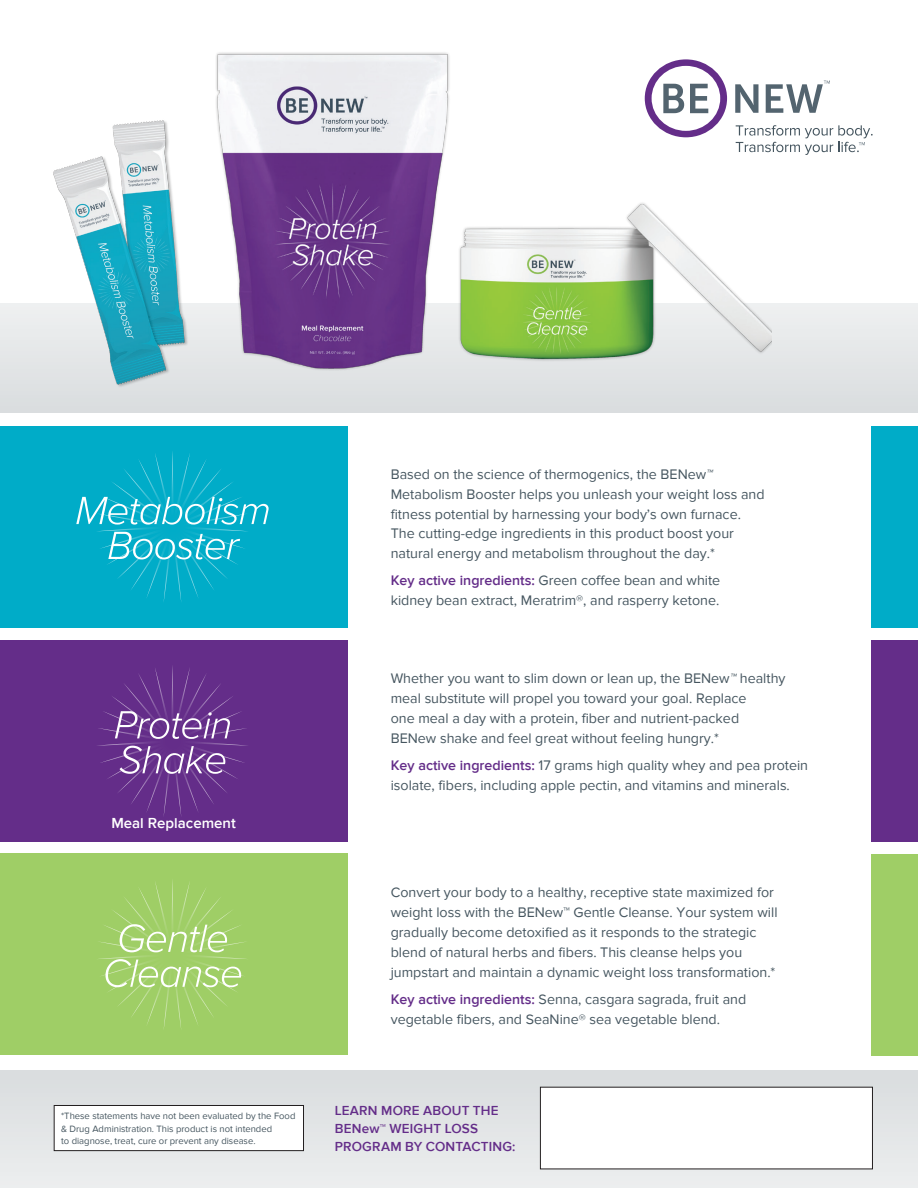
<style>
.page{position:relative;width:918px;height:1188px;background:#fff}
.page>*{position:absolute;margin:0;border:0;box-sizing:border-box;transform-origin:0 0}
.t1{font:600 15px "Proxima NW15";color:#fff}
.t2{font:14.25px/20px "Proxima NW01";color:#45555f}
.t3{font:600 13.5px/18px "Proxima NW15";letter-spacing:.015em;color:#642d89}
.t4{font:9.45px/12.1px "Proxima NW01";color:#45555f}
.s1{font-family:"Proxima NW15";font-style:italic}
.s2{font-family:"Proxima NW15";font-weight:600;color:#642d89}
</style>
<div class="page">
<div style="left:0;top:1070px;width:918px;height:118px;background:#e3e5e7"></div>
<div style="left:0;top:853px;width:347px;height:202px;background:#9fce66"></div>
<div style="left:872px;top:854px;width:46px;height:202px;background:#9fce66"></div>
<div style="left:0;top:640px;width:347px;height:202px;background:#642d89"></div>
<svg style="left:97px;top:666px;width:151px;height:150px"></svg>
<div style="left:872px;top:640px;width:46px;height:202px;background:#642d89"></div>
<div style="left:0;top:426px;width:347px;height:202px;background:#00acc8"></div>
<svg style="left:76px;top:451px;width:193px;height:151px"></svg>
<div style="left:872px;top:426px;width:46px;height:202px;background:#00acc8"></div>
<div style="left:0;top:303px;width:918px;height:110px;background:linear-gradient(to bottom,#eff0f1,#d9dddf)"></div>
<img style="left:9px;top:52px;width:763px;height:343px">
<div style="left:54px;top:1105px;width:250px;height:46px;background:#fff"></div>
<div style="left:54px;top:1105px;width:250px;height:46px;border:1px solid #231f20"></div>
<div style="left:540px;top:1087px;width:332px;height:82px;background:#fff"></div>
<svg style="left:645px;top:59px;width:82px;height:78px"></svg>
<svg style="left:735px;top:84px;width:23px;height:29px"></svg>
<svg style="left:766px;top:81px;width:64px;height:32px"></svg>
<svg style="left:736px;top:125px;width:137px;height:30px"></svg>
<svg style="left:99px;top:880px;width:147px;height:149px"></svg>
<p class="t1" style="left:111px;top:815px;width:126px">Meal Replacement</p>
<p class="t4" style="left:61px;top:1110px;width:236px">*These statements have not been evaluated by the Food &amp; Drug Administration. This product is not intended<br>to diagnose, treat, cure or prevent any disease.</p>
<p class="t2" style="left:391px;top:464px;width:375px">Based on the science of thermogenics, the BENew<span class="s1">™ </span>Metabolism Booster helps you unleash your weight loss and fitness potential by harnessing your body’s own furnace.<br>The cutting-edge ingredients in this product boost your natural energy and metabolism throughout the day.*</p>
<p class="t2" style="left:391px;top:570px;width:331px"><span class="s2">Key active ingredients:</span> Green coffee bean and white kidney bean extract, Meratrim®, and rasperry ketone.</p>
<p class="t2" style="left:391px;top:668px;width:396px">Whether you want to slim down or lean up, the BENew<span class="s1">™</span> healthy meal substitute will propel you toward your goal. Replace<br>one meal a day with a protein, fiber and nutrient-packed BENew shake and feel great without feeling hungry.*</p>
<p class="t2" style="left:391px;top:755px;width:419px"><span class="s2">Key active ingredients:</span> 17 grams high quality whey and pea protein isolate, fibers, including apple pectin, and vitamins and minerals.</p>
<p class="t2" style="left:391px;top:882px;width:388px">Convert your body to a healthy, receptive state maximized for weight loss with the BENew™ Gentle Cleanse. Your system will gradually become detoxified as it responds to the strategic blend of natural herbs and fibers. This cleanse helps you jumpstart and maintain a dynamic weight loss transformation.*</p>
<p class="t2" style="left:391px;top:989px;width:357px"><span class="s2">Key active ingredients:</span> Senna, casgara sagrada, fruit and vegetable fibers, and SeaNine® sea vegetable blend.</p>
<p class="t3" style="left:335px;top:1102px;width:182px">LEARN MORE ABOUT THE<br>BENew™ WEIGHT LOSS<br>PROGRAM BY CONTACTING:</p>
</div>
